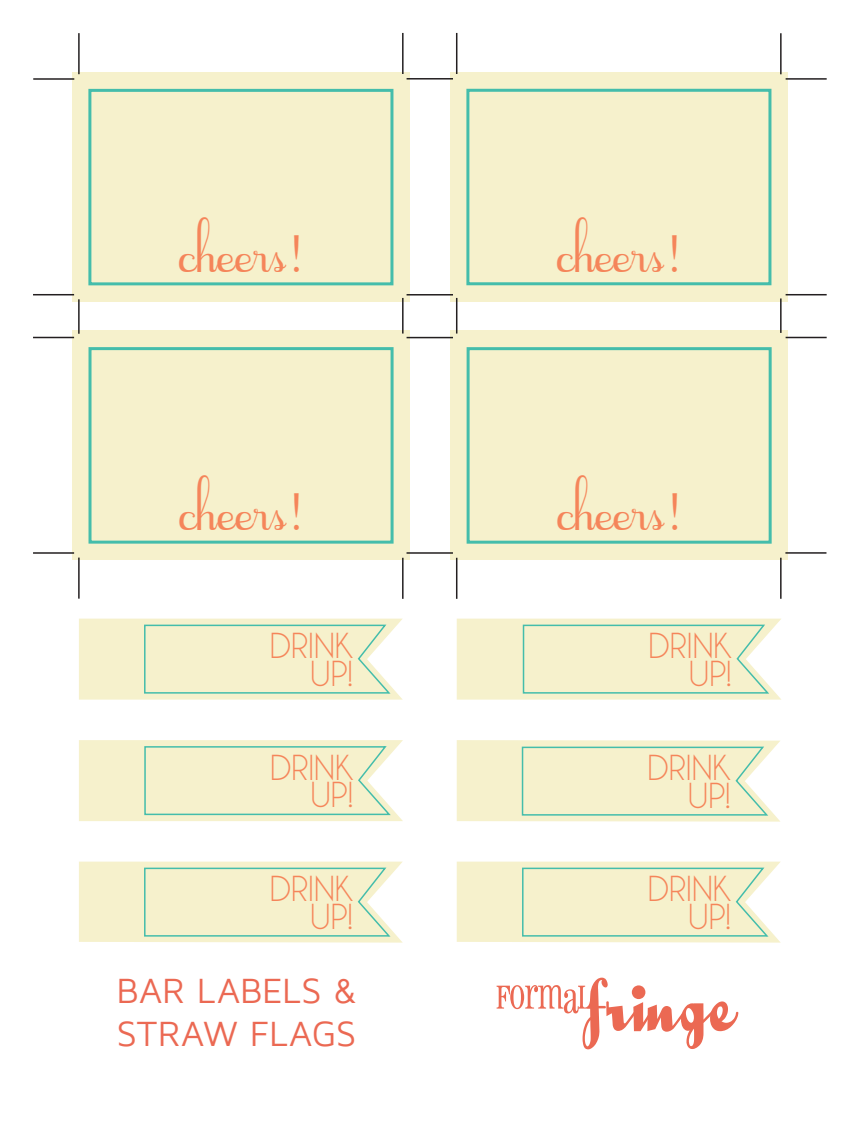
<style>
.page{position:relative;width:864px;height:1134px;background:#fff}
.page>*{position:absolute;margin:0;border:0;box-sizing:border-box;transform-origin:0 0}
.t1{font:39.9px "Cursif";letter-spacing:.005em;color:#f5855a}
.t2{font:36.6px/27.8px "Champagne&Limousines";color:#f5855a;text-align:right}
.t3{font:36px/43.2px "Maven Pro";color:#eb6953}
</style>
<div class="page">
<div style="left:72px;top:72px;width:338px;height:230px;background:#f6f1cc"></div>
<div style="left:88px;top:89px;width:305px;height:196px;border:3px solid #44bdab"></div>
<div style="left:450px;top:72px;width:338px;height:230px;background:#f6f1cc"></div>
<div style="left:466px;top:89px;width:305px;height:196px;border:3px solid #44bdab"></div>
<div style="left:72px;top:331px;width:338px;height:229px;background:#f6f1cc"></div>
<div style="left:89px;top:347px;width:305px;height:197px;border:3px solid #44bdab"></div>
<div style="left:450px;top:331px;width:338px;height:229px;background:#f6f1cc"></div>
<div style="left:467px;top:347px;width:305px;height:197px;border:3px solid #44bdab"></div>
<svg style="left:79px;top:619px;width:324px;height:81px;background:#efefcd"></svg>
<svg style="left:457px;top:619px;width:324px;height:81px;background:#edefcc"></svg>
<svg style="left:79px;top:740px;width:324px;height:81px;background:#eeefcc"></svg>
<svg style="left:457px;top:740px;width:323px;height:82px;background:#f0f0ce"></svg>
<svg style="left:457px;top:862px;width:324px;height:81px;background:#efefcd"></svg>
<svg style="left:79px;top:862px;width:324px;height:81px;background:#efefcd"></svg>
<hr style="left:78px;top:33px;width:2px;height:41px;background:#231f20">
<hr style="left:33px;top:78px;width:41px;height:2px;background:#231f20">
<hr style="left:786px;top:78px;width:41px;height:2px;background:#231f20">
<hr style="left:780px;top:33px;width:2px;height:41px;background:#231f20">
<hr style="left:780px;top:558px;width:2px;height:41px;background:#231f20">
<hr style="left:785px;top:552px;width:41px;height:2px;background:#231f20">
<hr style="left:33px;top:552px;width:41px;height:2px;background:#231f20">
<hr style="left:78px;top:558px;width:2px;height:41px;background:#231f20">
<hr style="left:33px;top:294px;width:41px;height:1px;background:#231f20">
<hr style="left:78px;top:299px;width:2px;height:35px;background:#231f20">
<hr style="left:33px;top:337px;width:41px;height:1px;background:#231f20">
<hr style="left:786px;top:337px;width:41px;height:1px;background:#231f20">
<hr style="left:780px;top:298px;width:2px;height:35px;background:#231f20">
<hr style="left:786px;top:294px;width:41px;height:1px;background:#231f20">
<hr style="left:456px;top:33px;width:1px;height:41px;background:#231f20">
<hr style="left:407px;top:78px;width:46px;height:2px;background:#231f20">
<hr style="left:402px;top:33px;width:2px;height:41px;background:#231f20">
<hr style="left:402px;top:558px;width:2px;height:41px;background:#231f20">
<hr style="left:407px;top:552px;width:46px;height:2px;background:#231f20">
<hr style="left:456px;top:558px;width:1px;height:41px;background:#231f20">
<hr style="left:456px;top:298px;width:1px;height:36px;background:#231f20">
<hr style="left:407px;top:337px;width:46px;height:1px;background:#231f20">
<hr style="left:402px;top:298px;width:2px;height:36px;background:#231f20">
<hr style="left:407px;top:294px;width:46px;height:2px;background:#231f20">
<svg style="left:497px;top:978px;width:241px;height:71px"></svg>
<p class="t1" style="left:179px;top:235px;width:124px">cheers!</p>
<p class="t1" style="left:557px;top:235px;width:124px">cheers!</p>
<p class="t1" style="left:179px;top:493px;width:124px">cheers!</p>
<p class="t1" style="left:557px;top:493px;width:124px">cheers!</p>
<p class="t2" style="left:270px;top:632px;width:84px">DRINK<br>UP!</p>
<p class="t2" style="left:649px;top:632px;width:84px">DRINK<br>UP!</p>
<p class="t2" style="left:270px;top:753px;width:84px">DRINK<br>UP!</p>
<p class="t2" style="left:648px;top:754px;width:84px">DRINK<br>UP!</p>
<p class="t2" style="left:270px;top:875px;width:84px">DRINK<br>UP!</p>
<p class="t3" style="left:117px;top:970px;width:242px">BAR LABELS &amp;<br>STRAW FLAGS</p>
<p class="t2" style="left:648px;top:875px;width:84px">DRINK<br>UP!</p>
</div>
